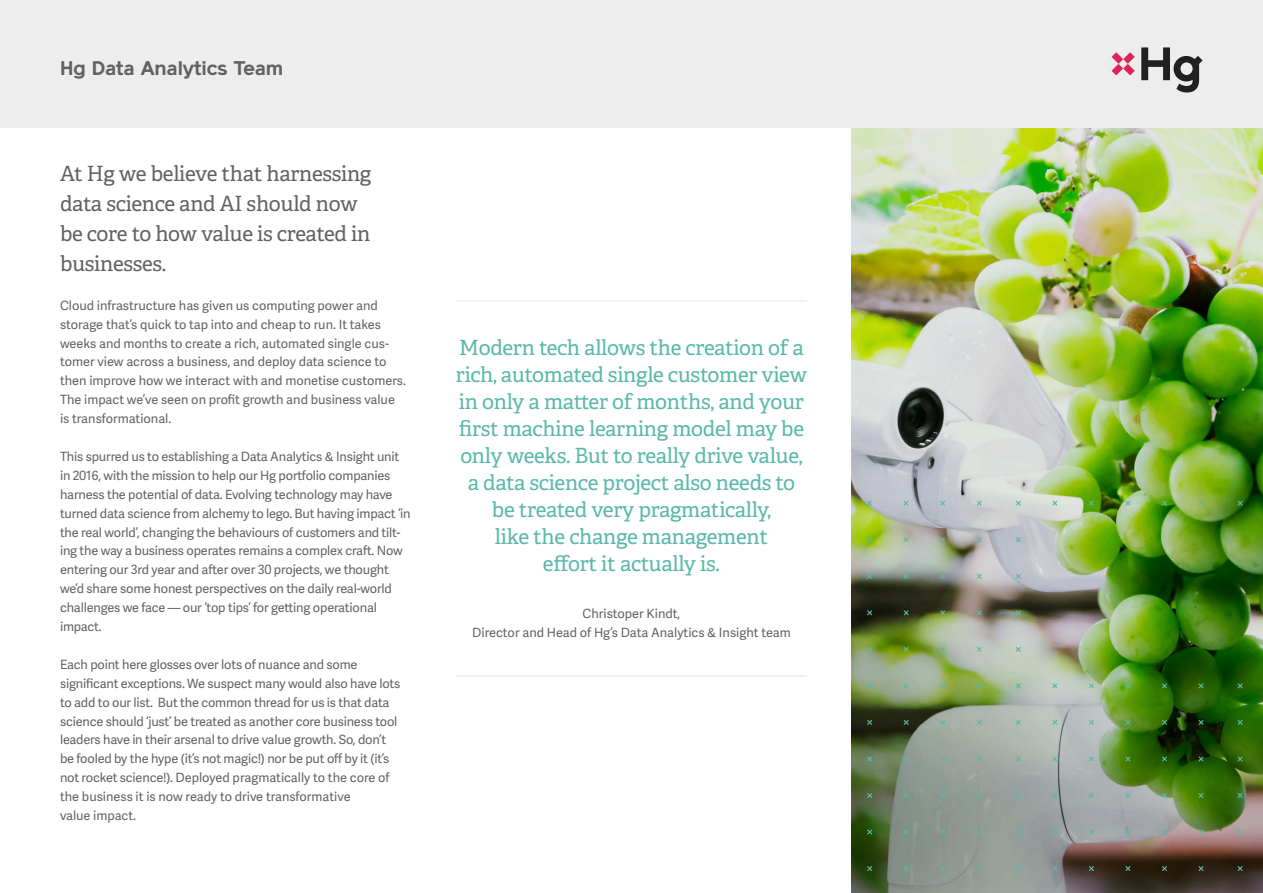
<style>
.page{position:relative;width:1263px;height:893px;background:#fff}
.page>*{position:absolute;margin:0;border:0;box-sizing:border-box;transform-origin:0 0}
.t1{font:21px/27px "Adelle";letter-spacing:-.015em;color:#5ab9a9;text-align:center}
.t2{font:21px/30px "Adelle";letter-spacing:-.015em;color:#626262}
.t3{font:700 19.5px "Reader";color:#626262}
.t4{font:12.75px/18.9px "Adelle Sans";letter-spacing:-.015em;color:#626262}
</style>
<div class="page">
<img style="left:851px;top:128px;width:412px;height:765px">
<div style="left:0;top:0;width:1263px;height:128px;background:#ededed"></div>
<svg style="left:1237px;top:866px;width:6px;height:5px"></svg>
<svg style="left:1237px;top:829px;width:6px;height:6px"></svg>
<svg style="left:1237px;top:793px;width:6px;height:5px"></svg>
<svg style="left:1237px;top:756px;width:6px;height:5px"></svg>
<svg style="left:1016px;top:866px;width:5px;height:5px"></svg>
<svg style="left:1016px;top:829px;width:5px;height:6px"></svg>
<svg style="left:1052px;top:866px;width:5px;height:5px"></svg>
<svg style="left:1052px;top:829px;width:5px;height:6px"></svg>
<svg style="left:1089px;top:866px;width:5px;height:5px"></svg>
<svg style="left:1089px;top:829px;width:5px;height:6px"></svg>
<svg style="left:1125px;top:866px;width:5px;height:5px"></svg>
<svg style="left:1125px;top:829px;width:5px;height:6px"></svg>
<svg style="left:1162px;top:866px;width:5px;height:5px"></svg>
<svg style="left:1162px;top:829px;width:5px;height:6px"></svg>
<svg style="left:1198px;top:866px;width:5px;height:5px"></svg>
<svg style="left:1198px;top:829px;width:5px;height:6px"></svg>
<svg style="left:1016px;top:793px;width:5px;height:5px"></svg>
<svg style="left:1016px;top:756px;width:5px;height:5px"></svg>
<svg style="left:1052px;top:793px;width:5px;height:5px"></svg>
<svg style="left:1052px;top:756px;width:5px;height:5px"></svg>
<svg style="left:1089px;top:793px;width:5px;height:5px"></svg>
<svg style="left:1089px;top:756px;width:5px;height:5px"></svg>
<svg style="left:1125px;top:793px;width:5px;height:5px"></svg>
<svg style="left:1125px;top:756px;width:5px;height:5px"></svg>
<svg style="left:1162px;top:793px;width:5px;height:5px"></svg>
<svg style="left:1162px;top:756px;width:5px;height:5px"></svg>
<svg style="left:1198px;top:793px;width:5px;height:5px"></svg>
<svg style="left:1198px;top:756px;width:5px;height:5px"></svg>
<svg style="left:867px;top:866px;width:5px;height:5px"></svg>
<svg style="left:867px;top:829px;width:5px;height:6px"></svg>
<svg style="left:904px;top:866px;width:5px;height:5px"></svg>
<svg style="left:904px;top:829px;width:5px;height:6px"></svg>
<svg style="left:940px;top:866px;width:5px;height:5px"></svg>
<svg style="left:940px;top:829px;width:5px;height:6px"></svg>
<svg style="left:977px;top:866px;width:5px;height:5px"></svg>
<svg style="left:977px;top:829px;width:5px;height:6px"></svg>
<svg style="left:867px;top:793px;width:5px;height:5px"></svg>
<svg style="left:867px;top:756px;width:5px;height:5px"></svg>
<svg style="left:904px;top:793px;width:5px;height:5px"></svg>
<svg style="left:904px;top:756px;width:5px;height:5px"></svg>
<svg style="left:940px;top:793px;width:5px;height:5px"></svg>
<svg style="left:940px;top:756px;width:5px;height:5px"></svg>
<svg style="left:977px;top:793px;width:5px;height:5px"></svg>
<svg style="left:977px;top:756px;width:5px;height:5px"></svg>
<svg style="left:1237px;top:720px;width:6px;height:5px"></svg>
<svg style="left:1237px;top:683px;width:6px;height:5px"></svg>
<svg style="left:1016px;top:720px;width:5px;height:5px"></svg>
<svg style="left:1016px;top:683px;width:5px;height:5px"></svg>
<svg style="left:1052px;top:720px;width:5px;height:5px"></svg>
<svg style="left:1052px;top:683px;width:5px;height:5px"></svg>
<svg style="left:1089px;top:720px;width:5px;height:5px"></svg>
<svg style="left:1089px;top:683px;width:5px;height:5px"></svg>
<svg style="left:1125px;top:720px;width:5px;height:5px"></svg>
<svg style="left:1125px;top:683px;width:5px;height:5px"></svg>
<svg style="left:1162px;top:720px;width:5px;height:5px"></svg>
<svg style="left:1162px;top:683px;width:5px;height:5px"></svg>
<svg style="left:1198px;top:720px;width:5px;height:5px"></svg>
<svg style="left:1198px;top:683px;width:5px;height:5px"></svg>
<svg style="left:1016px;top:647px;width:5px;height:5px"></svg>
<svg style="left:1016px;top:610px;width:5px;height:5px"></svg>
<svg style="left:867px;top:720px;width:5px;height:5px"></svg>
<svg style="left:867px;top:683px;width:5px;height:5px"></svg>
<svg style="left:904px;top:720px;width:5px;height:5px"></svg>
<svg style="left:904px;top:683px;width:5px;height:5px"></svg>
<svg style="left:940px;top:720px;width:5px;height:5px"></svg>
<svg style="left:940px;top:683px;width:5px;height:5px"></svg>
<svg style="left:977px;top:720px;width:5px;height:5px"></svg>
<svg style="left:977px;top:683px;width:5px;height:5px"></svg>
<svg style="left:867px;top:647px;width:5px;height:5px"></svg>
<svg style="left:867px;top:610px;width:5px;height:5px"></svg>
<svg style="left:904px;top:647px;width:5px;height:5px"></svg>
<svg style="left:904px;top:610px;width:5px;height:5px"></svg>
<svg style="left:940px;top:647px;width:5px;height:5px"></svg>
<svg style="left:940px;top:610px;width:5px;height:5px"></svg>
<svg style="left:977px;top:647px;width:5px;height:5px"></svg>
<svg style="left:977px;top:610px;width:5px;height:5px"></svg>
<svg style="left:1237px;top:501px;width:6px;height:5px"></svg>
<svg style="left:1016px;top:574px;width:5px;height:5px"></svg>
<svg style="left:1016px;top:537px;width:5px;height:5px"></svg>
<svg style="left:1016px;top:501px;width:5px;height:5px"></svg>
<svg style="left:977px;top:537px;width:5px;height:5px"></svg>
<svg style="left:977px;top:501px;width:5px;height:5px"></svg>
<svg style="left:1052px;top:501px;width:5px;height:5px"></svg>
<svg style="left:1089px;top:501px;width:5px;height:5px"></svg>
<svg style="left:1125px;top:501px;width:5px;height:5px"></svg>
<svg style="left:1162px;top:501px;width:5px;height:5px"></svg>
<svg style="left:1198px;top:501px;width:5px;height:5px"></svg>
<svg style="left:867px;top:501px;width:5px;height:5px"></svg>
<svg style="left:903px;top:501px;width:5px;height:5px"></svg>
<svg style="left:940px;top:501px;width:5px;height:5px"></svg>
<svg style="left:977px;top:574px;width:5px;height:5px"></svg>
<svg style="left:940px;top:537px;width:5px;height:5px"></svg>
<svg style="left:940px;top:574px;width:5px;height:5px"></svg>
<svg style="left:867px;top:537px;width:5px;height:5px"></svg>
<svg style="left:903px;top:537px;width:5px;height:5px"></svg>
<svg style="left:867px;top:574px;width:5px;height:5px"></svg>
<svg style="left:903px;top:574px;width:5px;height:5px"></svg>
<svg style="left:1111px;top:52px;width:24px;height:23px"></svg>
<svg style="left:1141px;top:47px;width:61px;height:46px"></svg>
<hr style="left:456px;top:300px;width:351px;height:2px;background:#ededed">
<hr style="left:456px;top:675px;width:351px;height:2px;background:#ededed">
<h2 class="t3" style="left:60px;top:56px;width:225px">Hg Data Analytics Team</h2>
<h1 class="t2" style="left:60px;top:158px;width:313px">At Hg we believe that harnessing data science and AI should now be core to how value is created in businesses.</h1>
<p class="t4" style="left:60px;top:295px;width:347px">Cloud infrastructure has given us computing power and storage that’s quick to tap into and cheap to run. It takes weeks and months to create a rich, automated single cus&shy;tomer view across a business, and deploy data science to then improve how we interact with and monetise customers.<br>The impact we’ve seen on profit growth and business value is transformational.</p>
<p class="t4" style="left:60px;top:447px;width:352px">This spurred us to establishing a Data Analytics &amp; Insight unit in 2016, with the mission to help our Hg portfolio companies harness the potential of data. Evolving technology may have turned data science from alchemy to lego. But having impact ‘in the real world’, changing the behaviours of customers and tilt&shy;ing the way a business operates remains a complex craft. Now entering our 3rd year and after over 30 projects, we thought we’d share some honest perspectives on the daily real-world challenges we face — our ‘top tips’ for getting operational impact.</p>
<p class="t4" style="left:60px;top:654px;width:342px">Each point here glosses over lots of nuance and some significant exceptions. We suspect many would also have lots to add to our list. But the common thread for us is that data science should ‘just’ be treated as another core business tool leaders have in their arsenal to drive value growth. So, don’t be fooled by the hype (it’s not magic!) nor be put off by it (it’s not rocket science!). Deployed pragmatically to the core of the business it is now ready to drive transformative<br>value impact.</p>
<p class="t1" style="left:456px;top:333px;width:353px">Modern tech allows the creation of a rich, automated single customer view in only a matter of months, and your first machine learning model may be only weeks. But to really drive value, a data science project also needs to be treated very pragmatically,<br>like the change management<br>effort it actually is.</p>
<p class="t4" style="left:472px;top:604px;width:320px;text-align:center">Christoper Kindt,<br>Director and Head of Hg’s Data Analytics &amp; Insight team</p>
</div>
